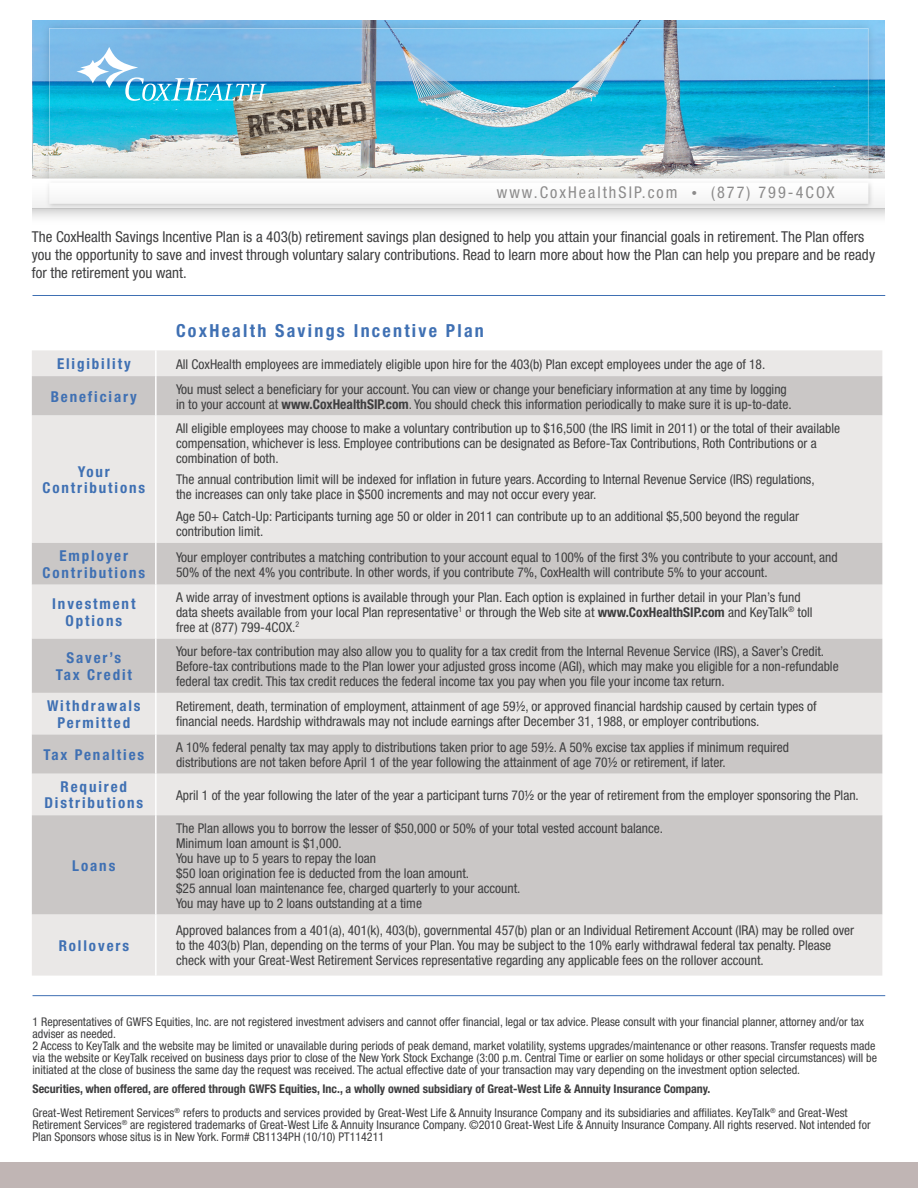
<style>
.page{position:relative;width:918px;height:1188px;background:#fff}
.page>*{position:absolute;margin:0;border:0;box-sizing:border-box;transform-origin:0 0}
.t1{font:700 condensed 18px "Helvetica Neue";letter-spacing:.125em;color:#3f70b3}
.t2{font:condensed 16.2px "Helvetica Neue";letter-spacing:.125em;color:#8c8b8b}
.t3{font:condensed 15px/18px "Helvetica Neue";color:#3e3e3f}
.t4{font:700 condensed 15px "Helvetica Neue";letter-spacing:.125em;color:#3f70b3}
.t5{font:condensed 13.5px/15px "Helvetica Neue";color:#3e3e3f}
.t6{font:condensed 12px/12px "Helvetica Neue";color:#3e3e3f}
.t7{font:700 condensed 12px "Helvetica Neue";color:#3e3e3f}
.s1{font-family:"Bembo Std";font-stretch:normal}
.s2{font-weight:700}
</style>
<div class="page">
<div style="left:0;top:1162px;width:918px;height:26px;background:#c0b5b4"></div>
<img style="left:33px;top:21px;width:852px;height:197px">
<svg style="left:80px;top:47px;width:187px;height:54px;background:#69b8e0"></svg>
<svg style="left:76px;top:60px;width:33px;height:23px"></svg>
<div style="left:32px;top:350px;width:850px;height:626px;background:#eae8e7"></div>
<svg style="left:32px;top:376px;width:850px;height:538px;background:#d9d7d6"></svg>
<hr style="left:155px;top:350px;width:2px;height:26px;background:#fff">
<hr style="left:155px;top:376px;width:2px;height:39px;background:#fff">
<hr style="left:155px;top:415px;width:2px;height:128px;background:#fff">
<hr style="left:155px;top:543px;width:2px;height:42px;background:#fff">
<hr style="left:155px;top:585px;width:2px;height:54px;background:#fff">
<hr style="left:155px;top:639px;width:2px;height:54px;background:#fff">
<hr style="left:155px;top:693px;width:2px;height:41px;background:#fff">
<hr style="left:155px;top:734px;width:2px;height:40px;background:#fff">
<hr style="left:155px;top:774px;width:2px;height:41px;background:#fff">
<hr style="left:155px;top:815px;width:2px;height:99px;background:#fff">
<hr style="left:155px;top:914px;width:2px;height:62px;background:#fff">
<hr style="left:33px;top:295px;width:852px;height:1px;background:#3f70b3">
<hr style="left:33px;top:995px;width:852px;height:1px;background:#3f70b3">
<p class="t2" style="left:497px;top:183px;width:339px">www.CoxHealthSIP.com <span class="s1">•</span> (877) 799-4COX</p>
<p class="t3" style="left:32px;top:228px;width:845px">The CoxHealth Savings Incentive Plan is a 403(b) retirement savings plan designed to help you attain your financial goals in retirement. The Plan offers you the opportunity to save and invest through voluntary salary contributions. Read to learn more about how the Plan can help you prepare and be ready for the retirement you want.</p>
<p class="t1" style="left:176px;top:320px;width:309px">CoxHealth Savings Incentive Plan</p>
<p class="t4" style="left:57px;top:355px;width:75px">Eligibility</p>
<p class="t5" style="left:176px;top:356px;width:591px">All CoxHealth employees are immediately eligible upon hire for the 403(b) Plan except employees under the age of 18.</p>
<p class="t4" style="left:51px;top:387px;width:88px">Beneficiary</p>
<p class="t5" style="left:176px;top:381px;width:617px">You must select a beneficiary for your account. You can view or change your beneficiary information at any time by logging in to your account at <span class="s2">www.CoxHealthSIP.com</span>. You should check this information periodically to make sure it is up-to-date.</p>
<p class="t4" style="left:78px;top:462px;width:33px">Your</p>
<p class="t4" style="left:42px;top:479px;width:104px">Contributions</p>
<p class="t4" style="left:60px;top:547px;width:70px">Employer</p>
<p class="t4" style="left:42px;top:563px;width:104px">Contributions</p>
<p class="t4" style="left:52px;top:595px;width:85px">Investment</p>
<p class="t4" style="left:66px;top:611px;width:58px">Options</p>
<p class="t4" style="left:66px;top:649px;width:56px">Saver’s</p>
<p class="t4" style="left:56px;top:665px;width:78px">Tax Credit</p>
<p class="t4" style="left:47px;top:697px;width:95px">Withdrawals</p>
<p class="t4" style="left:58px;top:713px;width:74px">Permitted</p>
<p class="t5" style="left:176px;top:420px;width:666px">All eligible employees may choose to make a voluntary contribution up to $16,500 (the IRS limit in 2011) or the total of their available compensation, whichever is less. Employee contributions can be designated as Before-Tax Contributions, Roth Contributions or a combination of both.</p>
<p class="t5" style="left:176px;top:472px;width:640px">The annual contribution limit will be indexed for inflation in future years. According to Internal Revenue Service (IRS) regulations, the increases can only take place in $500 increments and may not occur every year.</p>
<p class="t5" style="left:176px;top:509px;width:624px">Age 50+ Catch-Up: Participants turning age 50 or older in 2011 can contribute up to an additional $5,500 beyond the regular contribution limit.</p>
<p class="t5" style="left:176px;top:549px;width:663px">Your employer contributes a matching contribution to your account equal to 100% of the first 3% you contribute to your account, and<br>50% of the next 4% you contribute. In other words, if you contribute 7%, CoxHealth will contribute 5% to your account.</p>
<p class="t5" style="left:176px;top:590px;width:638px">A wide array of investment options is available through your Plan. Each option is explained in further detail in your Plan’s fund data sheets available from your local Plan representative<sup>1</sup> or through the Web site at <span class="s2">www.CoxHealthSIP.com</span> and KeyTalk<sup>®</sup> toll free at (877) 799-4COX.<sup>2</sup></p>
<p class="t5" style="left:176px;top:644px;width:664px">Your before-tax contribution may also allow you to quality for a tax credit from the Internal Revenue Service (IRS), a Saver’s Credit.<br>Before-tax contributions made to the Plan lower your adjusted gross income (AGI), which may make you eligible for a non-refundable federal tax credit. This tax credit reduces the federal income tax you pay when you file your income tax return.</p>
<p class="t5" style="left:176px;top:699px;width:642px">Retirement, death, termination of employment, attainment of age 59½, or approved financial hardship caused by certain types of financial needs. Hardship withdrawals may not include earnings after December 31, 1988, or employer contributions.</p>
<p class="t4" style="left:44px;top:745px;width:102px">Tax Penalties</p>
<p class="t5" style="left:176px;top:739px;width:615px">A 10% federal penalty tax may apply to distributions taken prior to age 59½. A 50% excise tax applies if minimum required distributions are not taken before April 1 of the year following the attainment of age 70½ or retirement, if later.</p>
<p class="t4" style="left:61px;top:778px;width:68px">Required</p>
<p class="t4" style="left:44px;top:794px;width:100px">Distributions</p>
<p class="t5" style="left:176px;top:787px;width:684px">April 1 of the year following the later of the year a participant turns 70½ or the year of retirement from the employer sponsoring the Plan.</p>
<p class="t4" style="left:72px;top:856px;width:45px">Loans</p>
<p class="t4" style="left:59px;top:936px;width:72px">Rollovers</p>
<p class="t5" style="left:176px;top:820px;width:488px">The Plan allows you to borrow the lesser of $50,000 or 50% of your total vested account balance.</p>
<p class="t5" style="left:176px;top:835px;width:167px">Minimum loan amount is $1,000.</p>
<p class="t5" style="left:176px;top:850px;width:201px">You have up to 5 years to repay the loan</p>
<p class="t5" style="left:176px;top:865px;width:295px">$50 loan origination fee is deducted from the loan amount.</p>
<p class="t5" style="left:176px;top:880px;width:346px">$25 annual loan maintenance fee, charged quarterly to your account.</p>
<p class="t5" style="left:176px;top:895px;width:247px">You may have up to 2 loans outstanding at a time</p>
<p class="t5" style="left:176px;top:923px;width:680px">Approved balances from a 401(a), 401(k), 403(b), governmental 457(b) plan or an Individual Retirement Account (IRA) may be rolled over to the 403(b) Plan, depending on the terms of your Plan. You may be subject to the 10% early withdrawal federal tax penalty. Please check with your Great-West Retirement Services representative regarding any applicable fees on the rollover account.</p>
<p class="t6" style="left:33px;top:1015px;width:833px">1 Representatives of GWFS Equities, Inc. are not registered investment advisers and cannot offer financial, legal or tax advice. Please consult with your financial planner, attorney and/or tax adviser as needed.</p>
<p class="t6" style="left:33px;top:1039px;width:846px">2 Access to KeyTalk and the website may be limited or unavailable during periods of peak demand, market volatility, systems upgrades/maintenance or other reasons. Transfer requests made via the website or KeyTalk received on business days prior to close of the New York Stock Exchange (3:00 p.m. Central Time or earlier on some holidays or other special circumstances) will be initiated at the close of business the same day the request was received. The actual effective date of your transaction may vary depending on the investment option selected.</p>
<p class="t7" style="left:33px;top:1081px;width:679px">Securities, when offered, are offered through GWFS Equities, Inc., a wholly owned subsidiary of Great-West Life &amp; Annuity Insurance Company.</p>
<p class="t6" style="left:33px;top:1106px;width:840px">Great-West Retirement Services<sup>®</sup> refers to products and services provided by Great-West Life &amp; Annuity Insurance Company and its subsidiaries and affiliates. KeyTalk<sup>®</sup> and Great-West<br>Retirement Services<sup>®</sup> are registered trademarks of Great-West Life &amp; Annuity Insurance Company. ©2010 Great-West Life &amp; Annuity Insurance Company. All rights reserved. Not intended for<br>Plan Sponsors whose situs is in New York. Form# CB1134PH (10/10) PT114211</p>
</div>
